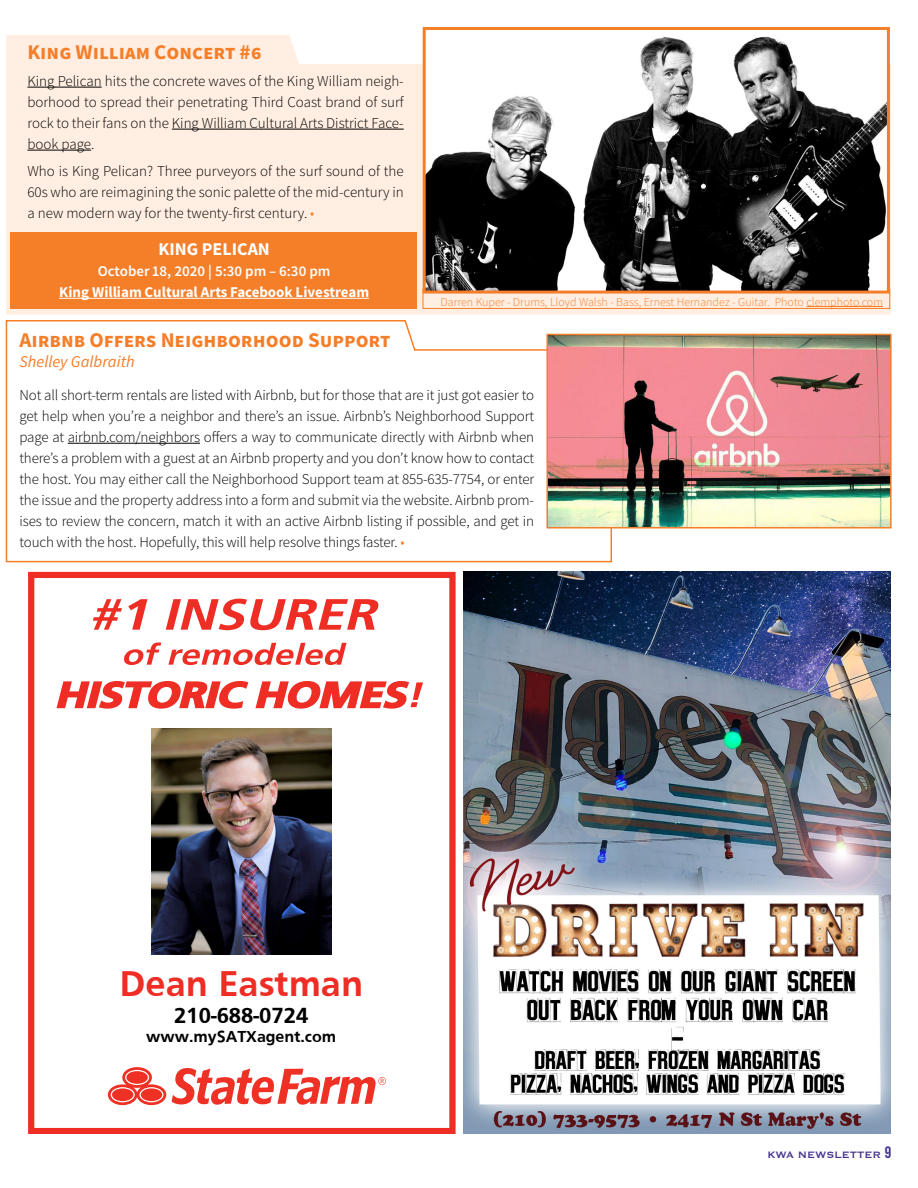
<style>
.page{position:relative;width:918px;height:1188px;background:#fff}
.page>*{position:absolute;margin:0;border:0;box-sizing:border-box;transform-origin:0 0}
.t1{font:700 37.05px "Frutiger";color:#ee2d24}
.t2{font:700 22.65px "Frutiger";color:#000}
.t3{font:700 21px "Source Sans Pro";color:#f57e29}
.Body{font:18px "Source Sans Variable";letter-spacing:.055em;color:#fff}
.t4{font:700 16.5px "Frutiger";color:#000}
.t5{font:italic 16.5px "Source Sans Variable";letter-spacing:.02em;color:#f57e29}
.Body-2{font:15px/21px "Source Sans Variable";letter-spacing:.005em;color:#000;text-align:justify}
.Body-3{font:15px "Source Sans Variable";letter-spacing:.04em;color:#fff}
.Picture_Credit{font:12px "Source Sans Variable";letter-spacing:.005em;color:#f57e29}
.t6{font:12px "Copperplate";color:#473490}
.s1{color:#f57e29}
.s2{font-family:"Bebas Neue";font-weight:700;font-size:16.5px}
</style>
<div class="page">
<svg style="left:5px;top:320px;width:608px;height:243px"></svg>
<div style="left:28px;top:572px;width:428px;height:562px;border:6px solid #ee2d24"></div>
<svg style="left:108px;top:1067px;width:278px;height:38px"></svg>
<img style="left:152px;top:728px;width:179px;height:227px">
<svg style="left:93px;top:599px;width:29px;height:31px"></svg>
<svg style="left:128px;top:599px;width:19px;height:31px"></svg>
<svg style="left:166px;top:599px;width:213px;height:31px"></svg>
<svg style="left:124px;top:642px;width:37px;height:23px"></svg>
<svg style="left:168px;top:643px;width:179px;height:22px"></svg>
<svg style="left:57px;top:681px;width:191px;height:28px"></svg>
<svg style="left:255px;top:681px;width:168px;height:28px"></svg>
<div style="left:6px;top:35px;width:885px;height:280px;background:#ffeee1"></div>
<div style="left:423px;top:289px;width:467px;height:20px;border:1px solid #f57e29"></div>
<div style="left:11px;top:232px;width:406px;height:77px;background:#f57e29"></div>
<hr style="left:27px;top:87px;width:75px;height:1px;background:#000">
<hr style="left:172px;top:129px;width:232px;height:1px;background:#000">
<hr style="left:27px;top:150px;width:64px;height:1px;background:#000">
<img style="left:427px;top:35px;width:459px;height:255px">
<div style="left:423px;top:27px;width:467px;height:267px;border:3px solid #f57e29"></div>
<hr style="left:59px;top:298px;width:310px;height:1px;background:#fff">
<hr style="left:806px;top:306px;width:77px;height:1px;background:#f57e29">
<img style="left:463px;top:572px;width:428px;height:562px">
<hr style="left:68px;top:443px;width:132px;height:1px;background:#000">
<img style="left:549px;top:337px;width:340px;height:189px">
<div style="left:546px;top:334px;width:346px;height:195px;border:2px solid #f57e29"></div>
<p class="t3" style="left:27px;top:38px;width:236px">King William Concert #6</p>
<p class="Body-2" style="left:27px;top:71px;width:378px">King Pelican hits the concrete waves of the King William neigh&shy;borhood to spread their penetrating Third Coast brand of surf rock to their fans on the King William Cultural Arts District Face&shy;book page.</p>
<p class="Body-2" style="left:27px;top:161px;width:378px">Who is King Pelican? Three purveyors of the surf sound of the 60s who are reimagining the sonic palette of the mid-century in a new modern way for the twenty-first century. <span class="s1">•</span></p>
<p class="Body" style="left:158px;top:238px;width:112px">KING PELICAN</p>
<p class="Body-3" style="left:98px;top:262px;width:234px">October 18, 2020 | 5:30 pm – 6:30 pm</p>
<p class="Body-3" style="left:59px;top:283px;width:311px">King William Cultural Arts Facebook Livestream</p>
<p class="Picture_Credit" style="left:441px;top:294px;width:444px">Darren Kuper - Drums, Lloyd Walsh - Bass, Ernest Hernandez - Guitar. Photo clemphoto.com</p>
<p class="t3" style="left:20px;top:326px;width:373px">Airbnb Offers Neighborhood Support</p>
<p class="t5" style="left:20px;top:352px;width:116px">Shelley Galbraith</p>
<p class="Body-2" style="left:20px;top:385px;width:516px">Not all short-term rentals are listed with Airbnb, but for those that are it just got easier to get help when you’re a neighbor and there’s an issue. Airbnb’s Neighborhood Support page at airbnb.com/neighbors offers a way to communicate directly with Airbnb when there’s a problem with a guest at an Airbnb property and you don’t know how to contact the host. You may either call the Neighborhood Support team at 855-635-7754, or enter the issue and the property address into a form and submit via the website. Airbnb prom&shy;ises to review the concern, match it with an active Airbnb listing if possible, and get in touch with the host. Hopefully, this will help resolve things faster. <span class="s1">•</span></p>
<p class="t1" style="left:119px;top:962px;width:245px">Dean Eastman</p>
<p class="t2" style="left:174px;top:1002px;width:136px">210-688-0724</p>
<p class="t4" style="left:146px;top:1027px;width:191px">www.mySATXagent.com</p>
<p class="t6" style="left:768px;top:1147px;width:125px">KWA NEWSLETTER <span class="s2">9</span></p>
</div>
